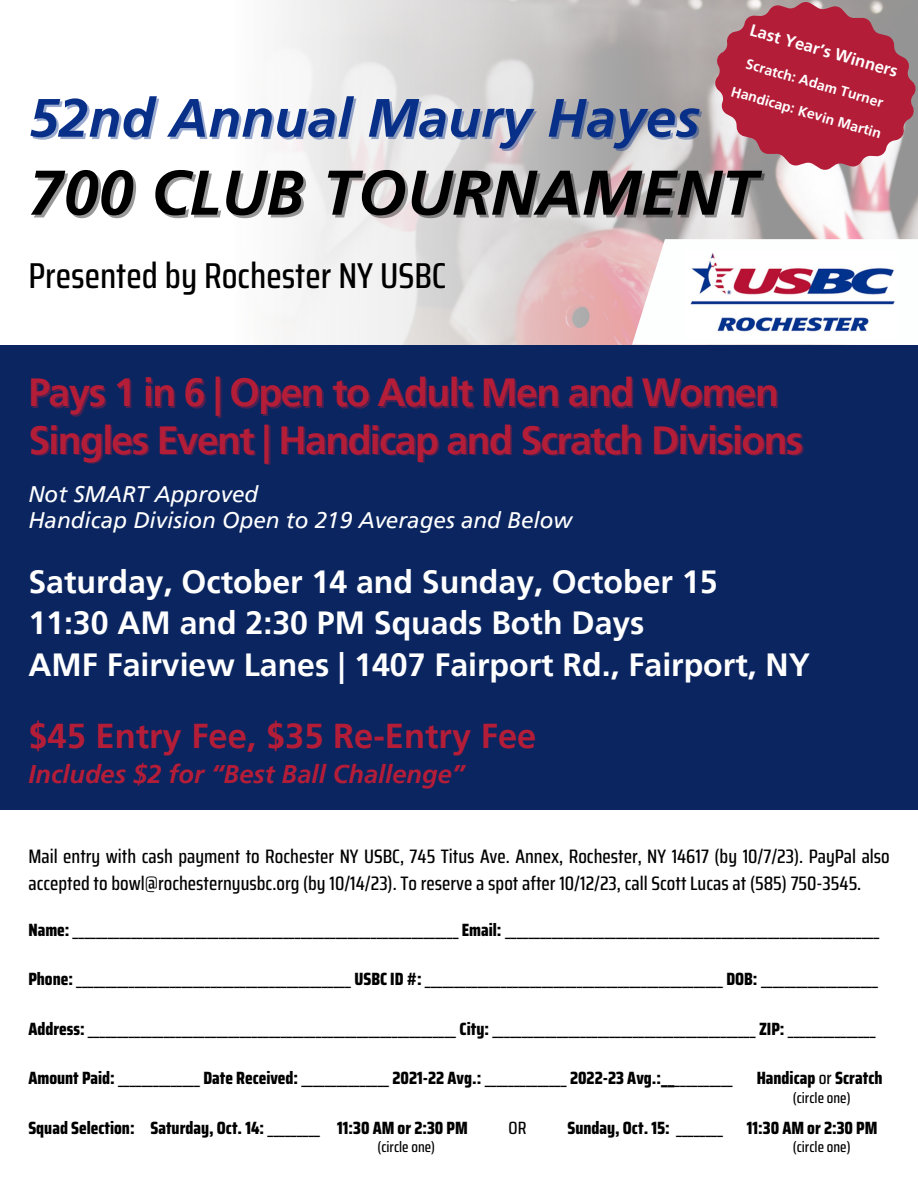
<style>
.page{position:relative;width:918px;height:1188px;background:#fff}
.page>*{position:absolute;margin:0;border:0;box-sizing:border-box;transform-origin:0 0}
.t1{font:italic 700 63px "Frutiger LT Pro";color:#000}
.t2{font:italic 700 54px "Frutiger LT Pro";color:#083088}
.t3{font:700 39.15px "Frutiger LT Pro";letter-spacing:-.04em;color:#b41d38}
.t4{font:500 36px "Saira Condensed";color:#000}
.t5{font:700 34.5px "Frutiger LT Pro";color:#b41d38}
.t6{font:700 32.1px "Frutiger LT Pro";color:#fff}
.t7{font:italic 700 25.5px "Frutiger LT Pro";color:#b41d38}
.t8{font:italic 22.5px "Frutiger LT Pro";color:#fff}
.t9{font:500 19.5px/27px "Saira Condensed";color:#000}
.t10{font:500 17.85px "Saira Condensed";color:#000}
.t11{font:800 17.85px "Saira Condensed";color:#000}
.t12{font:700 16.65px "Frutiger LT Pro";color:#fff}
.t13{font:500 15px "Saira Condensed";color:#000}
.t14{font:700 14.1px "Frutiger LT Pro";color:#fff}
.s1{font-weight:800}
.s2{font-weight:500}
</style>
<div class="page">
<svg style="left:274px;top:0;width:482px;height:345px"></svg>
<div style="left:0;top:345px;width:918px;height:465px;background:#0a2560"></div>
<svg style="left:632px;top:239px;width:276px;height:106px"></svg>
<img style="left:684px;top:251px;width:213px;height:86px">
<svg style="left:694px;top:0;width:224px;height:193px;background:#b75d6d"></svg>
<p class="t12" style="left:753px;top:19px;width:154px;rotate:16deg">Last Year’s Winners</p>
<p class="t14" style="left:749px;top:55px;width:144px;rotate:16deg">Scratch: Adam Turner</p>
<p class="t14" style="left:734px;top:82px;width:157px;rotate:16deg">Handicap: Kevin Martin</p>
<p class="t2" style="left:28px;top:85px;width:673px">52nd Annual Maury Hayes</p>
<p class="t1" style="left:28px;top:154px;width:730px">700 CLUB TOURNAMENT</p>
<p class="t4" style="left:28px;top:247px;width:419px">Presented by Rochester NY USBC</p>
<p class="t3" style="left:28px;top:369px;width:752px">Pays 1 in 6 | Open to Adult Men and Women</p>
<p class="t3" style="left:28px;top:416px;width:776px">Singles Event | Handicap and Scratch Divisions</p>
<p class="t8" style="left:28px;top:480px;width:231px">Not SMART Approved</p>
<p class="t8" style="left:28px;top:506px;width:545px">Handicap Division Open to 219 Averages and Below</p>
<p class="t6" style="left:28px;top:562px;width:691px">Saturday, October 14 and Sunday, October 15</p>
<p class="t6" style="left:28px;top:603px;width:618px">11:30 AM and 2:30 PM Squads Both Days</p>
<p class="t6" style="left:28px;top:645px;width:783px">AMF Fairview Lanes | 1407 Fairport Rd., Fairport, NY</p>
<p class="t5" style="left:28px;top:715px;width:510px">$45 Entry Fee, $35 Re-Entry Fee</p>
<p class="t7" style="left:28px;top:758px;width:438px">Includes $2 for “Best Ball Challenge”</p>
<p class="t9" style="left:28px;top:843px;width:863px">Mail entry with cash payment to Rochester NY USBC, 745 Titus Ave. Annex, Rochester, NY 14617 (by 10/7/23). PayPal also accepted to bowl@rochesternyusbc.org (by 10/14/23). To reserve a spot after 10/12/23, call Scott Lucas at (585) 750-3545.</p>
<p class="t10" style="left:28px;top:916px;width:852px"><span class="s1">Name:</span> __________________________________________________________________ <span class="s1">Email:</span> ________________________________________________________________</p>
<p class="t10" style="left:28px;top:965px;width:851px"><span class="s1">Phone:</span> _______________________________________________ <span class="s1">USBC ID #:</span> ___________________________________________________ <span class="s1">DOB:</span> ____________________</p>
<p class="t10" style="left:28px;top:1015px;width:849px"><span class="s1">Address:</span> _______________________________________________________________ <span class="s1">City:</span> _____________________________________________ <span class="s1">ZIP:</span> _______________</p>
<p class="t10" style="left:28px;top:1064px;width:706px"><span class="s1">Amount Paid:</span> ______________ <span class="s1">Date Received:</span> _______________ <span class="s1">2021-22 Avg.:</span> ______________ <span class="s1">2022-23 Avg.:__</span>__________</p>
<p class="t11" style="left:757px;top:1064px;width:127px">Handicap <span class="s2">or</span> Scratch</p>
<p class="t11" style="left:28px;top:1114px;width:441px">Squad Selection: Saturday, Oct. 14: <span class="s2">_________</span> 11:30 AM or 2:30 PM</p>
<p class="t10" style="left:509px;top:1114px;width:19px">OR</p>
<p class="t11" style="left:567px;top:1114px;width:157px">Sunday, Oct. 15: <span class="s2">________</span></p>
<p class="t11" style="left:747px;top:1114px;width:132px">11:30 AM or 2:30 PM</p>
<p class="t13" style="left:793px;top:1086px;width:59px">(circle one)</p>
<p class="t13" style="left:377px;top:1135px;width:59px">(circle one)</p>
<p class="t13" style="left:793px;top:1135px;width:59px">(circle one)</p>
</div>
